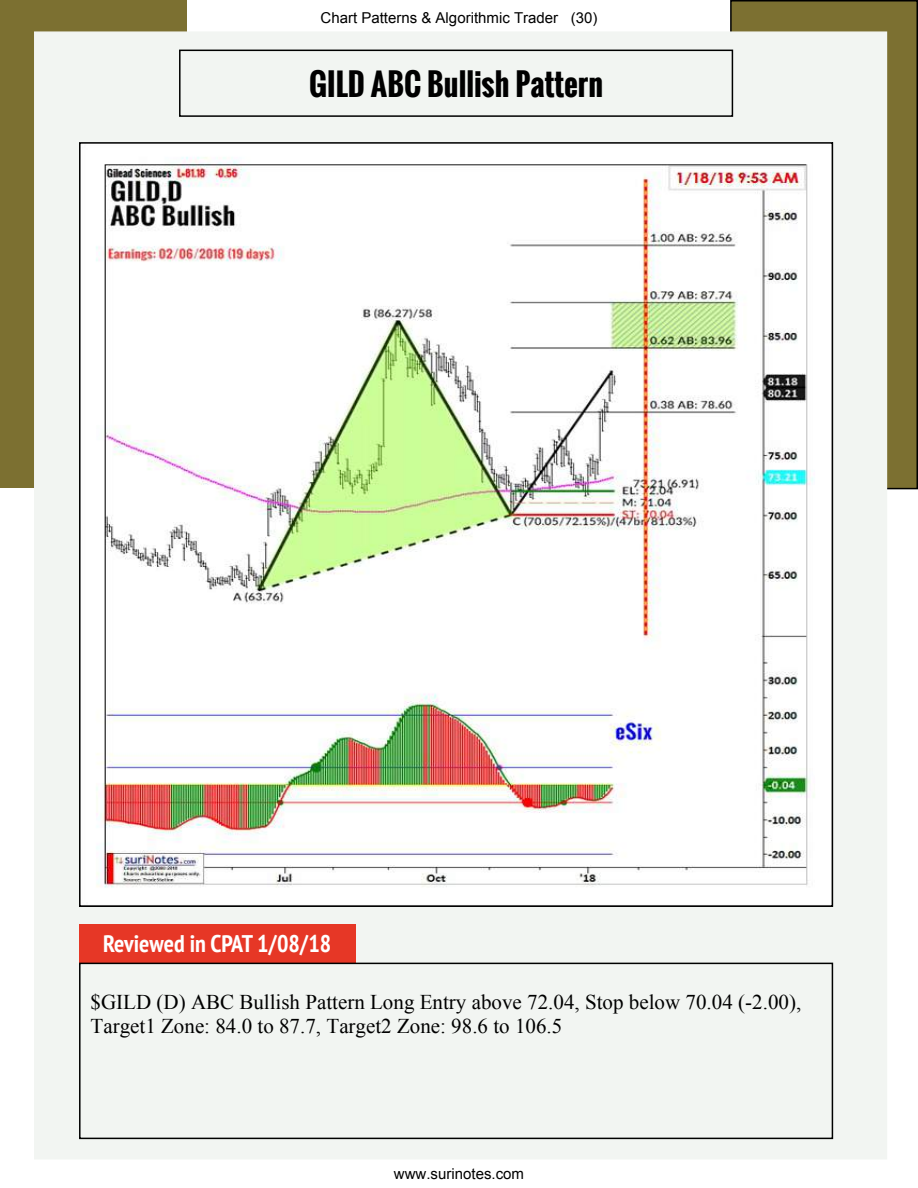
<style>
.page{position:relative;width:918px;height:1188px;background:#fff}
.page>*{position:absolute;margin:0;border:0;box-sizing:border-box;transform-origin:0 0}
.t1{font:700 30px "Oswald";color:#000}
.t2{font:700 condensed 24px "PT Sans";color:#fff}
.t3{font:21px/24.2px "Times New Roman";color:#000}
.t4{font:15px "Arial";color:#000}
</style>
<div class="page">
<div style="left:731px;top:1px;width:186px;height:488px;background:#7c7031"></div>
<div style="left:730px;top:0;width:188px;height:489px;border:2px solid #000"></div>
<div style="left:0;top:0;width:186px;height:488px;background:#7c7031"></div>
<div style="left:34px;top:31px;width:853px;height:1128px;background:#f2f5f2"></div>
<div style="left:79px;top:924px;width:276px;height:39px;background:#e63726"></div>
<div style="left:79px;top:963px;width:754px;height:176px;border:2px solid #000"></div>
<div style="left:179px;top:50px;width:554px;height:67px;border:2px solid #000"></div>
<img style="left:82px;top:145px;width:748px;height:759px">
<p class="t4" style="left:321px;top:12px;width:278px">Chart Patterns &amp; Algorithmic Trader (30)</p>
<h1 class="t1" style="left:309px;top:61px;width:296px">GILD ABC Bullish Pattern</h1>
<p class="t2" style="left:103px;top:934px;width:230px">Reviewed in CPAT 1/08/18</p>
<p class="t3" style="left:91px;top:991px;width:712px">$GILD (D) ABC Bullish Pattern Long Entry above 72.04, Stop below 70.04 (-2.00),<br>Target1 Zone: 84.0 to 87.7, Target2 Zone: 98.6 to 106.5</p>
<p class="t4" style="left:394px;top:1168px;width:132px">www.surinotes.com</p>
</div>
